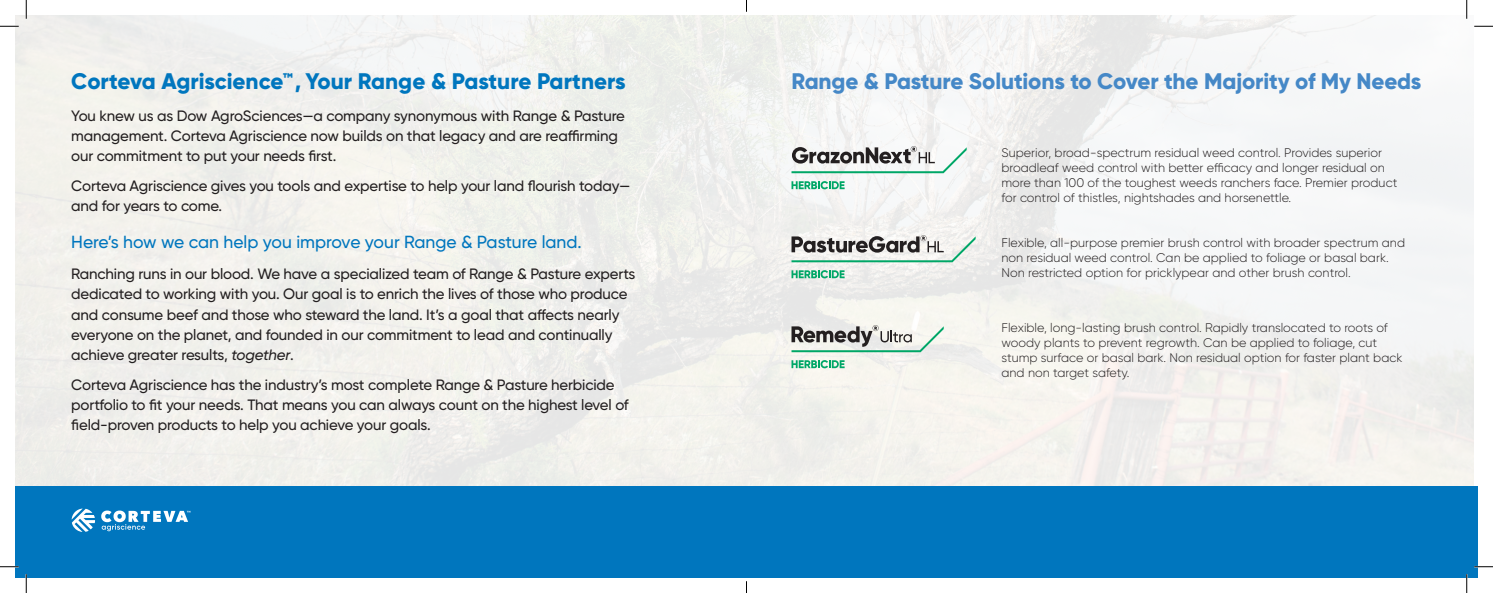
<style>
.page{position:relative;width:1493px;height:593px;background:#fff}
.page>*{position:absolute;margin:0;border:0;box-sizing:border-box;transform-origin:0 0}
.t1{font:800 22.5px "Gilroy";letter-spacing:-.005em;color:#4588c7}
.t2{font:800 22.5px "Gilroy";color:#0076be}
.t3{font:500 17.5px "Gilroy";color:#0076be}
.t4{font:500 15px/20px "Gilroy";letter-spacing:-.01em;color:#231f20}
.t5{font:300 12.5px/15px "Gilroy";color:#231f20}
.s1{font-style:italic}
</style>
<div class="page">
<img style="left:15px;top:15px;width:1458px;height:472px">
<svg style="left:791px;top:181px;width:53px;height:8px"></svg>
<svg style="left:791px;top:146px;width:175px;height:27px"></svg>
<svg style="left:791px;top:270px;width:53px;height:8px"></svg>
<svg style="left:791px;top:235px;width:184px;height:27px"></svg>
<svg style="left:791px;top:360px;width:53px;height:8px"></svg>
<svg style="left:791px;top:325px;width:152px;height:27px"></svg>
<div style="left:15px;top:487px;width:1463px;height:91px;background:#0076be"></div>
<svg style="left:72px;top:508px;width:23px;height:24px"></svg>
<svg style="left:101px;top:510px;width:89px;height:21px"></svg>
<svg style="left:0;top:25px;width:19px;height:2px"></svg>
<svg style="left:1474px;top:25px;width:18px;height:2px"></svg>
<svg style="left:0;top:565px;width:19px;height:2px"></svg>
<svg style="left:1474px;top:565px;width:18px;height:2px"></svg>
<svg style="left:25px;top:0;width:2px;height:19px"></svg>
<svg style="left:25px;top:574px;width:2px;height:18px"></svg>
<svg style="left:1465px;top:0;width:2px;height:19px"></svg>
<svg style="left:1465px;top:574px;width:2px;height:18px"></svg>
<h1 class="t2" style="left:71px;top:67px;width:556px">Corteva Agriscience™ , Your Range &amp; Pasture Partners</h1>
<p class="t4" style="left:71px;top:105px;width:555px">You knew us as Dow AgroSciences—a company synonymous with Range &amp; Pasture management. Corteva Agriscience now builds on that legacy and are reaffirming our commitment to put your needs first.</p>
<p class="t4" style="left:71px;top:175px;width:560px">Corteva Agriscience gives you tools and expertise to help your land flourish today— and for years to come.</p>
<p class="t3" style="left:71px;top:231px;width:512px">Here’s how we can help you improve your Range &amp; Pasture land.</p>
<p class="t4" style="left:71px;top:264px;width:566px">Ranching runs in our blood. We have a specialized team of Range &amp; Pasture experts dedicated to working with you. Our goal is to enrich the lives of those who produce and consume beef and those who steward the land. It’s a goal that affects nearly everyone on the planet, and founded in our commitment to lead and continually achieve greater results, <span class="s1">together</span>.</p>
<p class="t4" style="left:71px;top:374px;width:559px">Corteva Agriscience has the industry’s most complete Range &amp; Pasture herbicide portfolio to fit your needs. That means you can always count on the highest level of field-proven products to help you achieve your goals.</p>
<h1 class="t1" style="left:791px;top:67px;width:631px">Range &amp; Pasture Solutions to Cover the Majority of My Needs</h1>
<p class="t5" style="left:1001px;top:145px;width:397px">Superior, broad-spectrum residual weed control. Provides superior broadleaf weed control with better efficacy and longer residual on more than 100 of the toughest weeds ranchers face. Premier product for control of thistles, nightshades and horsenettle.</p>
<p class="t5" style="left:1001px;top:235px;width:405px">Flexible, all-purpose premier brush control with broader spectrum and non residual weed control. Can be applied to foliage or basal bark.<br>Non restricted option for pricklypear and other brush control.</p>
<p class="t5" style="left:1001px;top:320px;width:402px">Flexible, long-lasting brush control. Rapidly translocated to roots of woody plants to prevent regrowth. Can be applied to foliage, cut stump surface or basal bark. Non residual option for faster plant back and non target safety.</p>
</div>
